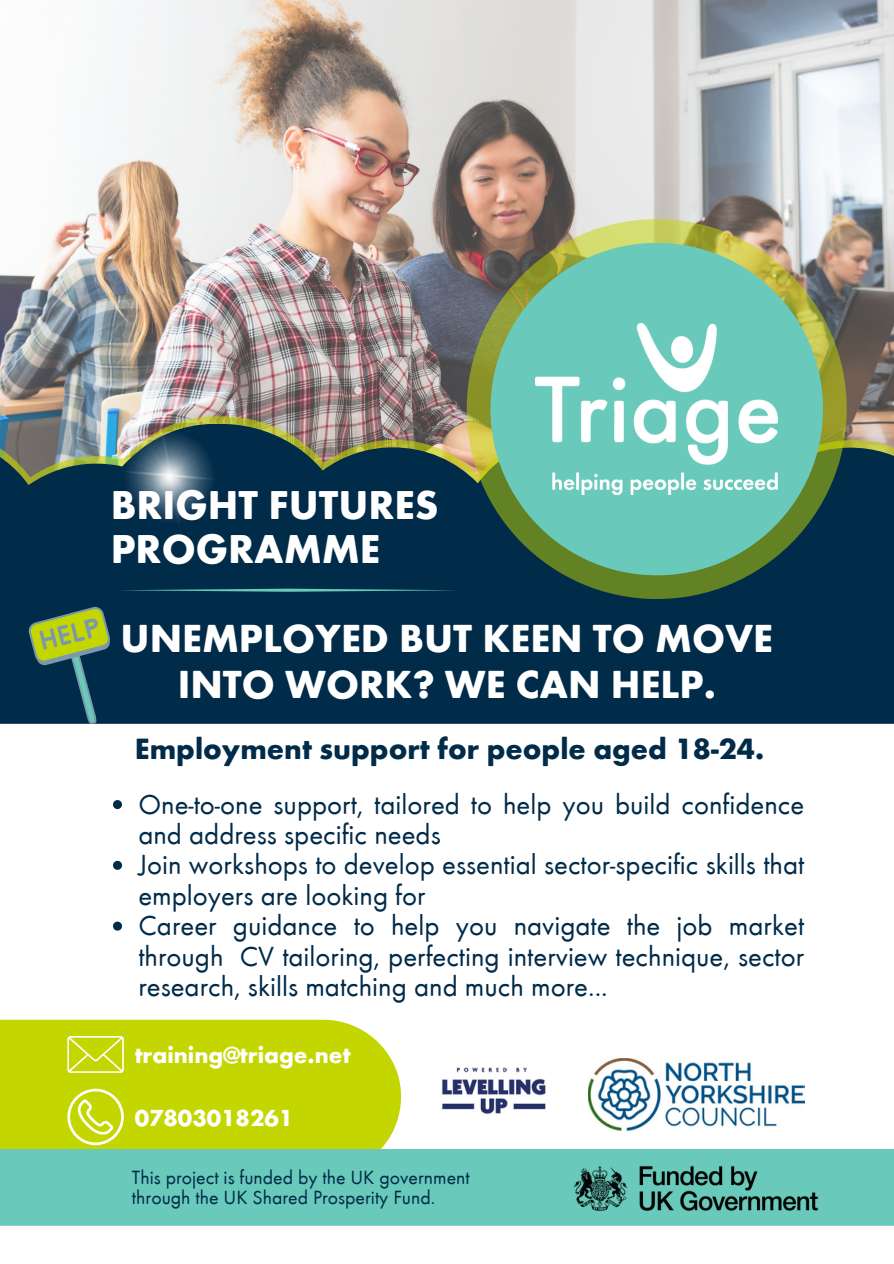
<style>
.page{position:relative;width:894px;height:1264px;background:#fff}
.page>*{position:absolute;margin:0;border:0;box-sizing:border-box;transform-origin:0 0}
.t1{font:700 41.55px/43.8px "Futura Round";color:#fff}
.t2{font:700 40.35px/46.2px "Futura Round";color:#fff;text-align:center}
.t3{font:700 30.3px "Futura Round";color:#002b49}
.t4{font:28.8px/30.3px "Futura Round";color:#002b49}
.t5{font:700 24px "Futura Round";color:#fff}
.t6{font:19.8px/20.2px "Futura Round";color:#002b49}
</style>
<div class="page">
<img style="left:0;top:0;width:893px;height:416px">
<div style="left:0;top:424px;width:893px;height:299px;background:#002b49"></div>
<div style="left:0;top:1019px;width:401px;height:129px;background:#c4d600"></div>
<svg style="left:466px;top:219px;width:380px;height:380px;background:#8e9d38"></svg>
<div style="left:490px;top:243px;width:332px;height:332px;background:#69c9ba;border-radius:50%"></div>
<img style="left:588px;top:1058px;width:216px;height:72px">
<img style="left:442px;top:1067px;width:104px;height:48px">
<img style="left:535px;top:324px;width:242px;height:171px">
<svg style="left:117px;top:588px;width:342px;height:3px"></svg>
<svg style="left:67px;top:1035px;width:57px;height:37px;background:#cfde34"></svg>
<svg style="left:67px;top:1088px;width:57px;height:56px"></svg>
<img style="left:109px;top:409px;width:121px;height:134px">
<svg style="left:28px;top:607px;width:83px;height:117px;background:#41664b"></svg>
<svg style="left:113px;top:800px;width:9px;height:9px"></svg>
<svg style="left:113px;top:860px;width:9px;height:9px"></svg>
<svg style="left:113px;top:921px;width:9px;height:9px"></svg>
<div style="left:0;top:1148px;width:893px;height:77px;background:#69c9ba"></div>
<img style="left:568px;top:1160px;width:255px;height:55px">
<p class="t1" style="left:111px;top:482px;width:329px">BRIGHT FUTURES<br>PROGRAMME</p>
<h1 class="t2" style="left:120px;top:613px;width:653px">UNEMPLOYED BUT KEEN TO MOVE<br>INTO WORK? WE CAN HELP.</h1>
<h2 class="t3" style="left:135px;top:729px;width:630px">Employment support for people aged 18-24.</h2>
<p class="t4" style="left:138px;top:787px;width:667px">One-to-one support, tailored to help you build confidence and address specific needs</p>
<p class="t4" style="left:138px;top:848px;width:667px">Join workshops to develop essential sector-specific skills that employers are looking for</p>
<p class="t4" style="left:138px;top:909px;width:667px;text-align:justify">Career guidance to help you navigate the job market through CV tailoring, perfecting interview technique, sector research, skills matching and much more...</p>
<h5 class="t5" style="left:135px;top:1040px;width:217px">training@triage.net</h5>
<p class="t5" style="left:135px;top:1102px;width:160px">07803018261</p>
<h4 class="t6" style="left:132px;top:1166px;width:339px">This project is funded by the UK government through the UK Shared Prosperity Fund.</h4>
</div>
